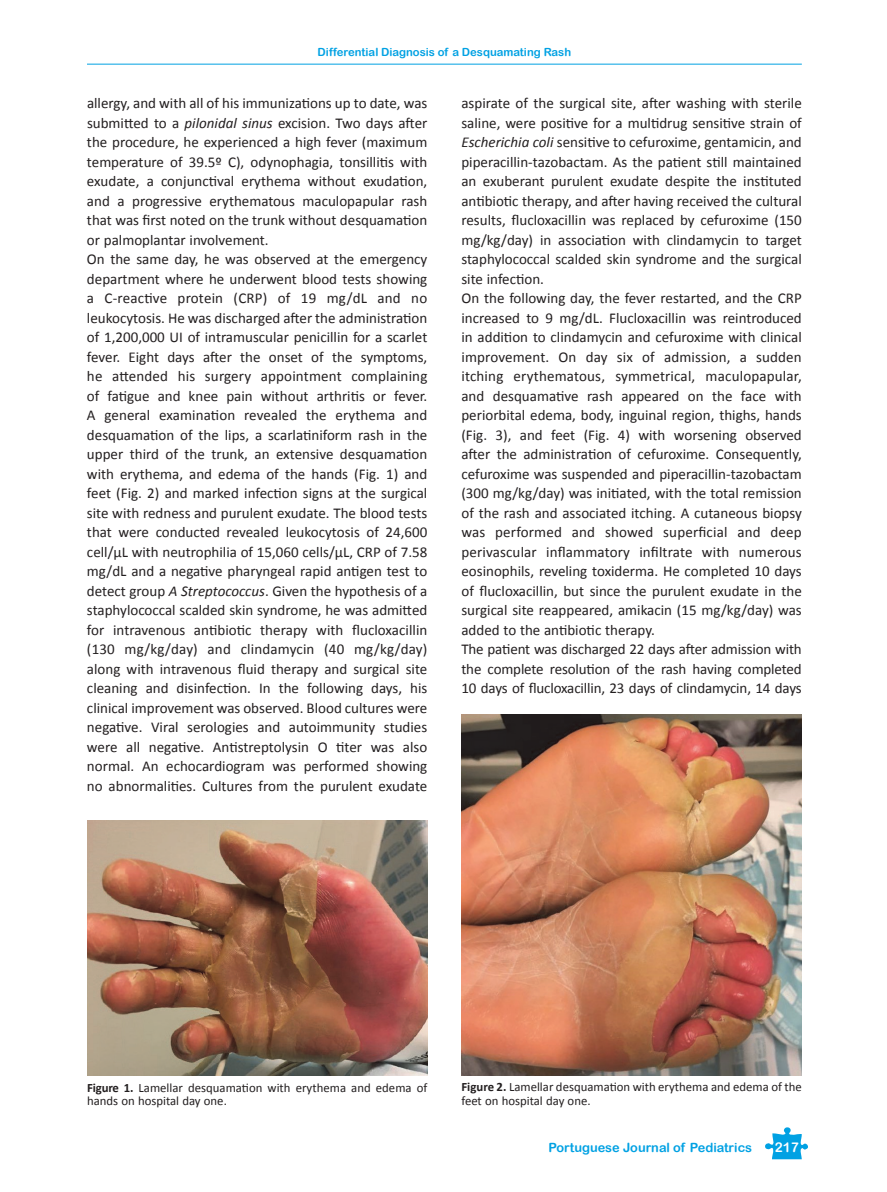
<style>
.page{position:relative;width:887px;height:1192px;background:#fff}
.page>*{position:absolute;margin:0;border:0;box-sizing:border-box;transform-origin:0 0}
.t1{font:15px/19.5px "Calibri";color:#231f20}
.t2{font:13.5px "Arial Rounded MT Bold";color:#fff}
.t3{font:12.75px/13.5px "Calibri";color:#231f20}
.t4{font:12.75px "Arial Rounded MT Bold";color:#00a1e3}
.t5{font:11.25px "Arial Rounded MT Bold";color:#00a1e3}
.s1{font-style:italic}
.s2{font-weight:700}
</style>
<div class="page">
<hr style="left:87px;top:64px;width:714px;height:1px;background:#00a1e3">
<svg style="left:765px;top:1127px;width:43px;height:32px"></svg>
<img style="left:461px;top:715px;width:340px;height:360px">
<img style="left:87px;top:820px;width:340px;height:255px">
<p class="t5" style="left:317px;top:45px;width:255px">Differential Diagnosis of a Desquamating Rash</p>
<p class="t1" style="left:87px;top:93px;width:342px">allergy, and with all of his immunizations up to date, was submitted to a <span class="s1">pilonidal sinus</span> excision. Two days after the procedure, he experienced a high fever (maximum temperature of 39.5º C), odynophagia, tonsillitis with exudate, a conjunctival erythema without exudation, and a progressive erythematous maculopapular rash that was first noted on the trunk without desquamation or palmoplantar involvement.<br>On the same day, he was observed at the emergency department where he underwent blood tests showing a C-reactive protein (CRP) of 19 mg/dL and no leukocytosis. He was discharged after the administration of 1,200,000 UI of intramuscular penicillin for a scarlet fever. Eight days after the onset of the symptoms, he attended his surgery appointment complaining of fatigue and knee pain without arthritis or fever.<br>A general examination revealed the erythema and desquamation of the lips, a scarlatiniform rash in the upper third of the trunk, an extensive desquamation with erythema, and edema of the hands (Fig. 1) and feet (Fig. 2) and marked infection signs at the surgical site with redness and purulent exudate. The blood tests that were conducted revealed leukocytosis of 24,600 cell/µL with neutrophilia of 15,060 cells/µL, CRP of 7.58 mg/dL and a negative pharyngeal rapid antigen test to detect group <span class="s1">A Streptococcus</span>. Given the hypothesis of a staphylococcal scalded skin syndrome, he was admitted for intravenous antibiotic therapy with flucloxacillin (130 mg/kg/day) and clindamycin (40 mg/kg/day) along with intravenous fluid therapy and surgical site cleaning and disinfection. In the following days, his clinical improvement was observed. Blood cultures were negative. Viral serologies and autoimmunity studies were all negative. Antistreptolysin O titer was also normal. An echocardiogram was performed showing no abnormalities. Cultures from the purulent exudate</p>
<p class="t1" style="left:461px;top:93px;width:342px">aspirate of the surgical site, after washing with sterile saline, were positive for a multidrug sensitive strain of <span class="s1">Escherichia coli</span> sensitive to cefuroxime, gentamicin, and piperacillin-tazobactam. As the patient still maintained an exuberant purulent exudate despite the instituted antibiotic therapy, and after having received the cultural results, flucloxacillin was replaced by cefuroxime (150 mg/kg/day) in association with clindamycin to target staphylococcal scalded skin syndrome and the surgical site infection.<br>On the following day, the fever restarted, and the CRP increased to 9 mg/dL. Flucloxacillin was reintroduced in addition to clindamycin and cefuroxime with clinical improvement. On day six of admission, a sudden itching erythematous, symmetrical, maculopapular, and desquamative rash appeared on the face with periorbital edema, body, inguinal region, thighs, hands (Fig. 3), and feet (Fig. 4) with worsening observed after the administration of cefuroxime. Consequently, cefuroxime was suspended and piperacillin-tazobactam (300 mg/kg/day) was initiated, with the total remission of the rash and associated itching. A cutaneous biopsy was performed and showed superficial and deep perivascular inflammatory infiltrate with numerous eosinophils, reveling toxiderma. He completed 10 days of flucloxacillin, but since the purulent exudate in the surgical site reappeared, amikacin (15 mg/kg/day) was added to the antibiotic therapy.<br>The patient was discharged 22 days after admission with the complete resolution of the rash having completed 10 days of flucloxacillin, 23 days of clindamycin, 14 days</p>
<p class="t3" style="left:87px;top:1080px;width:342px"><span class="s2">Figure 1.</span> Lamellar desquamation with erythema and edema of hands on hospital day one.</p>
<p class="t3" style="left:461px;top:1079px;width:342px"><span class="s2">Figure 2.</span> Lamellar desquamation with erythema and edema of the feet on hospital day one.</p>
<p class="t4" style="left:548px;top:1140px;width:205px">Portuguese Journal of Pediatrics</p>
<p class="t2" style="left:774px;top:1139px;width:26px">217</p>
</div>
